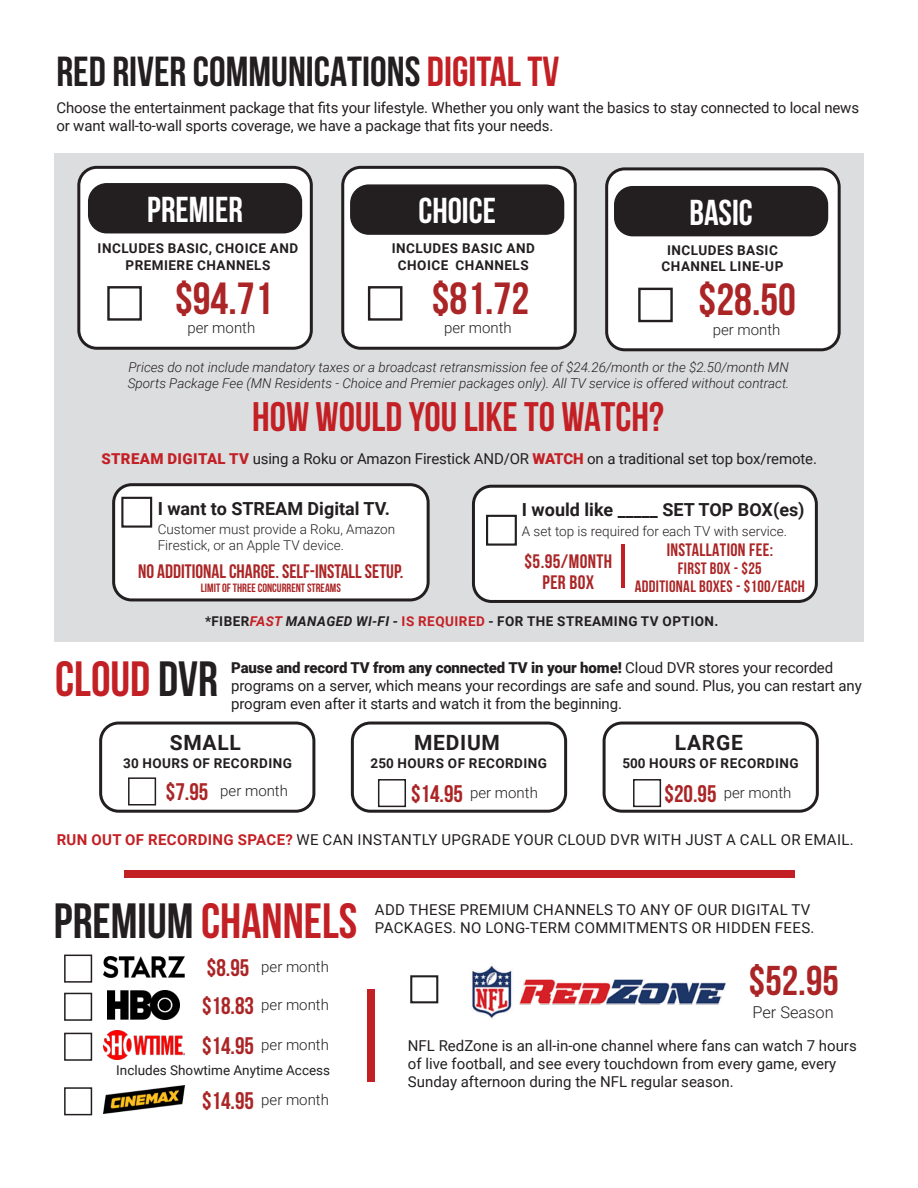
<style>
.page{position:relative;width:918px;height:1188px;background:#fff}
.page>*{position:absolute;margin:0;border:0;box-sizing:border-box;transform-origin:0 0}
.t1{font:700 49.5px "Bebas Neue";color:#c32025}
.t2{font:700 45px "Bebas Neue";color:#ab2526}
.t3{font:700 42px "Bebas Neue";color:#231f20}
.t4{font:700 41.55px "Bebas Neue";color:#ab2526}
.t5{font:700 41.25px "Bebas Neue";color:#c32025}
.t6{font:700 36px "Bebas Neue";color:#fff}
.t7{font:700 24px "Bebas Neue";color:#ab2526}
.t8{font:700 21px "Roboto";letter-spacing:.035em;color:#231f20}
.t9{font:700 19.5px "Bebas Neue";color:#ab2526}
.t10{font:700 19.5px/21px "Bebas Neue";letter-spacing:.02em;color:#ab2526;text-align:center}
.t11{font:700 18px "Roboto";color:#231f20}
.t12{font:700 18px "Bebas Neue";letter-spacing:.02em;color:#ab2526}
.t13{font:700 16.5px "Bebas Neue";letter-spacing:.02em;color:#ab2526}
.t14{font:300 16.35px "Roboto";color:#231f20}
.t15{font:15px/18px "Roboto";letter-spacing:-.01em;color:#231f20}
.t16{font:15px/18px "Roboto";letter-spacing:.025em;color:#231f20}
.t17{font:300 15px "Roboto";color:#231f20}
.t18{font:700 13.5px/16.2px "Roboto";letter-spacing:.035em;color:#231f20;text-align:center}
.t19{font:italic 300 13.5px/16.5px "Roboto";color:#231f20}
.t20{font:300 13.5px/16.2px "Roboto";color:#231f20}
.t21{font:13.5px "Roboto";color:#231f20}
.t22{font:700 12px "Bebas Neue";color:#ab2526}
.s1{color:#c32025}
.s2{font-weight:900;color:#c32025}
.s3{font-style:italic;color:#c32025}
.s4{font-style:italic}
.s5{color:#231f20}
.s6{font-weight:900}
.s7{font-weight:700;color:#c32025}
</style>
<div class="page">
<div style="left:99px;top:722px;width:216px;height:91px;border:3px solid #231f20;border-radius:18px"></div>
<div style="left:128px;top:777px;width:28px;height:29px;border:2px solid #231f20"></div>
<div style="left:351px;top:722px;width:216px;height:91px;border:3px solid #231f20;border-radius:18px"></div>
<div style="left:378px;top:779px;width:28px;height:28px;border:2px solid #231f20"></div>
<div style="left:603px;top:722px;width:216px;height:91px;border:3px solid #231f20;border-radius:18px"></div>
<div style="left:633px;top:779px;width:28px;height:28px;border:2px solid #231f20"></div>
<div style="left:124px;top:870px;width:670px;height:7px;background:#c32025"></div>
<div style="left:54px;top:153px;width:810px;height:489px;background:#dcdddf"></div>
<div style="left:607px;top:169px;width:232px;height:181px;background:#fff;border-radius:18px"></div>
<div style="left:605px;top:167px;width:236px;height:184px;border:3px solid #231f20;border-radius:18px"></div>
<div style="left:615px;top:187px;width:212px;height:49px;background:#231f20;border-radius:18px"></div>
<div style="left:614px;top:186px;width:214px;height:50px;border:2px solid #231f20;border-radius:18px"></div>
<div style="left:638px;top:288px;width:35px;height:34px;border:2px solid #231f20"></div>
<div style="left:343px;top:167px;width:232px;height:181px;background:#fff;border-radius:18px"></div>
<div style="left:341px;top:166px;width:236px;height:184px;border:3px solid #231f20;border-radius:18px"></div>
<div style="left:351px;top:185px;width:213px;height:49px;background:#231f20;border-radius:18px"></div>
<div style="left:350px;top:184px;width:214px;height:51px;border:2px solid #231f20;border-radius:18px"></div>
<div style="left:368px;top:286px;width:34px;height:35px;border:2px solid #231f20"></div>
<div style="left:79px;top:167px;width:232px;height:181px;background:#fff;border-radius:18px"></div>
<div style="left:77px;top:166px;width:236px;height:184px;border:3px solid #231f20;border-radius:18px"></div>
<div style="left:89px;top:184px;width:212px;height:49px;background:#231f20;border-radius:18px"></div>
<div style="left:88px;top:183px;width:214px;height:50px;border:2px solid #231f20;border-radius:18px"></div>
<div style="left:107px;top:286px;width:35px;height:35px;border:2px solid #231f20"></div>
<div style="left:114px;top:485px;width:314px;height:115px;background:#fff;border-radius:18px"></div>
<div style="left:112px;top:483px;width:318px;height:118px;border:3px solid #231f20;border-radius:18px"></div>
<div style="left:121px;top:497px;width:31px;height:31px;border:2px solid #231f20"></div>
<div style="left:473px;top:486px;width:343px;height:115px;background:#fff;border-radius:18px"></div>
<div style="left:472px;top:485px;width:346px;height:118px;border:3px solid #231f20;border-radius:18px"></div>
<div style="left:486px;top:515px;width:31px;height:31px;border:2px solid #231f20"></div>
<hr style="left:621px;top:545px;width:4px;height:43px;background:#c32025">
<img style="left:472px;top:965px;width:254px;height:54px">
<div style="left:367px;top:989px;width:8px;height:92px;background:#c32025"></div>
<div style="left:410px;top:975px;width:28px;height:28px;border:2px solid #231f20"></div>
<div style="left:64px;top:955px;width:28px;height:28px;border:2px solid #231f20"></div>
<img style="left:103px;top:956px;width:81px;height:21px">
<div style="left:64px;top:993px;width:28px;height:28px;border:2px solid #231f20"></div>
<img style="left:108px;top:991px;width:71px;height:29px">
<div style="left:64px;top:1033px;width:28px;height:28px;border:2px solid #231f20"></div>
<img style="left:103px;top:1031px;width:81px;height:28px">
<div style="left:64px;top:1087px;width:28px;height:28px;border:2px solid #231f20"></div>
<img style="left:103px;top:1085px;width:81px;height:29px">
<p class="t3" style="left:56px;top:48px;width:505px">RED RIVER COMMUNICATIONS <span class="s1">DIGITAL TV</span></p>
<p class="t15" style="left:56px;top:98px;width:804px">Choose the entertainment package that fits your lifestyle. Whether you only want the basics to stay connected to local news or want wall-to-wall sports coverage, we have a package that fits your needs.</p>
<p class="t6" style="left:147px;top:190px;width:97px">PREMIER</p>
<p class="t6" style="left:418px;top:191px;width:79px">CHOICE</p>
<p class="t18" style="left:392px;top:240px;width:145px">INCLUDES BASIC AND<br>CHOICE CHANNELS</p>
<p class="t2" style="left:432px;top:274px;width:99px">$81.72</p>
<p class="t17" style="left:444px;top:318px;width:69px">per month</p>
<p class="t6" style="left:689px;top:192px;width:65px">BASIC</p>
<p class="t18" style="left:662px;top:241px;width:123px">INCLUDES BASIC<br>CHANNEL LINE-UP</p>
<p class="t2" style="left:699px;top:275px;width:99px">$28.50</p>
<p class="t17" style="left:713px;top:319px;width:69px">per month</p>
<p class="t18" style="left:98px;top:240px;width:202px">INCLUDES BASIC, CHOICE AND<br>PREMIERE CHANNELS</p>
<p class="t2" style="left:175px;top:274px;width:99px">$94.71</p>
<p class="t17" style="left:188px;top:318px;width:69px">per month</p>
<p class="t19" style="left:128px;top:358px;width:663px">Prices do not include mandatory taxes or a broadcast retransmission fee of $24.26/month or the $2.50/month MN<br>Sports Package Fee (MN Residents - Choice and Premier packages only). All TV service is offered without contract.</p>
<p class="t5" style="left:252px;top:394px;width:413px">HOW WOULD YOU LIKE TO WATCH?</p>
<p class="t15" style="left:101px;top:449px;width:717px"><span class="s2">STREAM DIGITAL TV</span> using a Roku or Amazon Firestick AND/OR <span class="s2">WATCH</span> on a traditional set top box/remote.</p>
<p class="t11" style="left:158px;top:496px;width:234px">I want to STREAM Digital TV.</p>
<p class="t11" style="left:522px;top:497px;width:284px">I would like _____ SET TOP BOX(es)</p>
<p class="t10" style="left:525px;top:551px;width:89px">$5.95/MONTH<br>PER BOX</p>
<p class="t20" style="left:158px;top:521px;width:239px">Customer must provide a Roku, Amazon<br>Firestick, or an Apple TV device.</p>
<p class="t20" style="left:522px;top:522px;width:267px">A set top is required for each TV with service.</p>
<p class="t12" style="left:667px;top:540px;width:108px">INSTALLATION FEE:</p>
<p class="t13" style="left:678px;top:559px;width:85px">FIRST BOX - $25</p>
<p class="t13" style="left:635px;top:577px;width:172px">ADDITIONAL BOXES - $100/EACH</p>
<p class="t9" style="left:138px;top:561px;width:267px">NO ADDITIONAL CHARGE. SELF-INSTALL SETUP.</p>
<p class="t22" style="left:201px;top:581px;width:142px">LIMIT OF THREE CONCURRENT STREAMS</p>
<p class="t18" style="left:205px;top:612px;width:515px">*FIBER<span class="s3">FAST</span> <span class="s4">MANAGED WI-FI</span> - <span class="s1">IS REQUIRED</span> - FOR THE STREAMING TV OPTION.</p>
<p class="t1" style="left:55px;top:652px;width:165px">CLOUD <span class="s5">DVR</span></p>
<p class="t15" style="left:231px;top:658px;width:632px"><span class="s6">Pause and record TV from any connected TV in your home!</span> Cloud DVR stores your recorded programs on a server, which means your recordings are safe and sound. Plus, you can restart any program even after it starts and watch it from the beginning.</p>
<p class="t8" style="left:170px;top:728px;width:73px">SMALL</p>
<p class="t7" style="left:166px;top:779px;width:44px">$7.95</p>
<p class="t17" style="left:220px;top:780px;width:69px">per month</p>
<p class="t8" style="left:675px;top:728px;width:70px">LARGE</p>
<p class="t7" style="left:665px;top:781px;width:53px">$20.95</p>
<p class="t17" style="left:724px;top:782px;width:69px">per month</p>
<p class="t8" style="left:414px;top:728px;width:87px">MEDIUM</p>
<p class="t7" style="left:411px;top:781px;width:53px">$14.95</p>
<p class="t17" style="left:470px;top:782px;width:69px">per month</p>
<p class="t18" style="left:371px;top:754px;width:178px">250 HOURS OF RECORDING</p>
<p class="t18" style="left:622px;top:754px;width:178px">500 HOURS OF RECORDING</p>
<p class="t18" style="left:123px;top:754px;width:170px">30 HOURS OF RECORDING</p>
<p class="t16" style="left:57px;top:830px;width:798px"><span class="s7">RUN OUT OF RECORDING SPACE?</span> WE CAN INSTANTLY UPGRADE YOUR CLOUD DVR WITH JUST A CALL OR EMAIL.</p>
<p class="t1" style="left:54px;top:893px;width:305px"><span class="s5">PREMIUM</span> CHANNELS</p>
<p class="t16" style="left:375px;top:900px;width:441px">ADD THESE PREMIUM CHANNELS TO ANY OF OUR DIGITAL TV<br>PACKAGES. NO LONG-TERM COMMITMENTS OR HIDDEN FEES.</p>
<p class="t7" style="left:207px;top:955px;width:44px">$8.95</p>
<p class="t17" style="left:261px;top:956px;width:69px">per month</p>
<p class="t7" style="left:202px;top:993px;width:53px">$18.83</p>
<p class="t17" style="left:261px;top:994px;width:69px">per month</p>
<p class="t7" style="left:202px;top:1033px;width:53px">$14.95</p>
<p class="t17" style="left:261px;top:1034px;width:69px">per month</p>
<p class="t7" style="left:202px;top:1087px;width:53px">$14.95</p>
<p class="t17" style="left:261px;top:1089px;width:69px">per month</p>
<p class="t21" style="left:116px;top:1061px;width:215px">Includes Showtime Anytime Access</p>
<p class="t4" style="left:749px;top:958px;width:92px">$52.95</p>
<p class="t14" style="left:752px;top:1001px;width:83px">Per Season</p>
<p class="t15" style="left:408px;top:1036px;width:450px">NFL RedZone is an all-in-one channel where fans can watch 7 hours of live football, and see every touchdown from every game, every<br>Sunday afternoon during the NFL regular season.</p>
</div>
